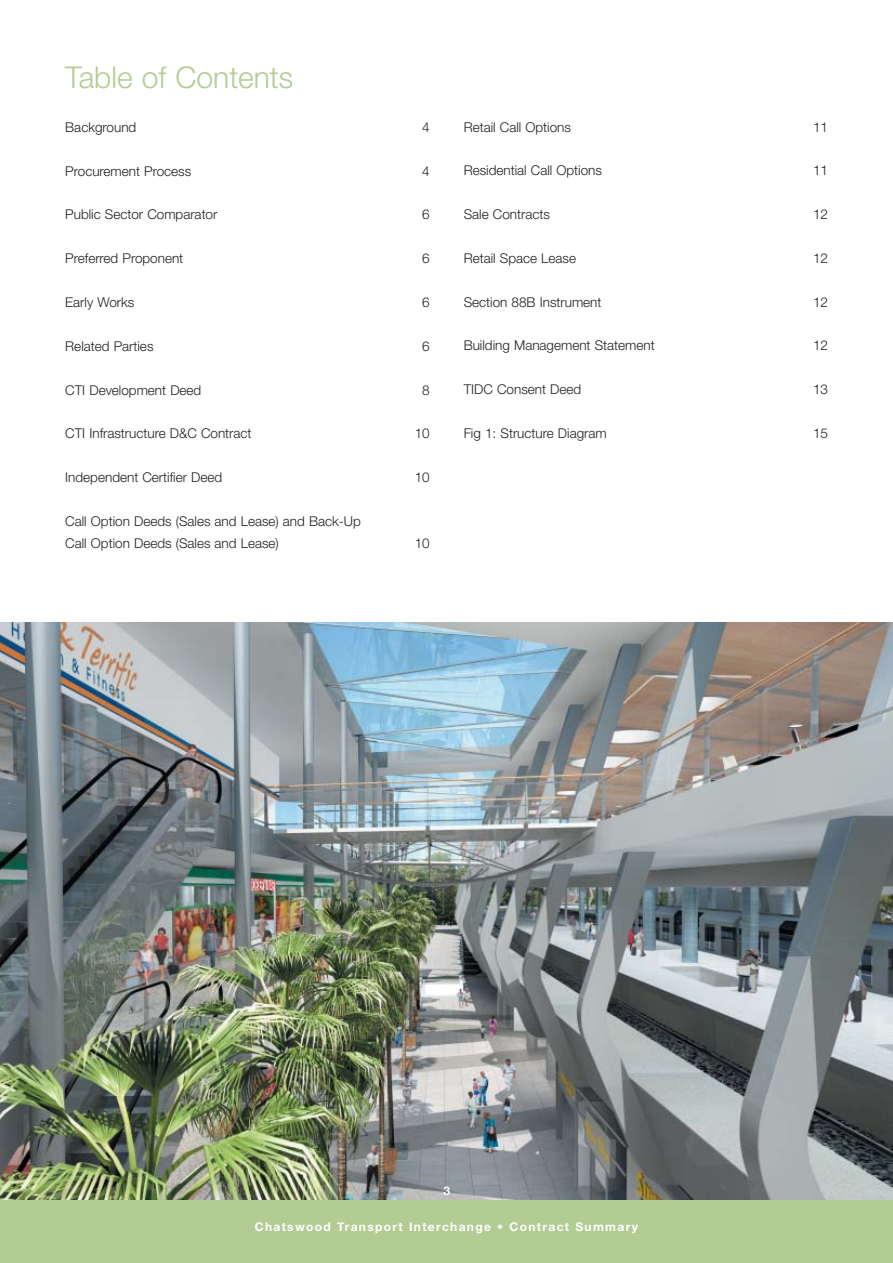
<style>
.page{position:relative;width:893px;height:1263px;background:#fff}
.page>*{position:absolute;margin:0;border:0;box-sizing:border-box;transform-origin:0 0}
.t1{font:300 30px "Helvetica Neue";color:#b3cc94}
.t2{font:300 13.5px/22.5px "Helvetica Neue";color:#231f1f}
.t3{font:700 12px "Helvetica Neue";letter-spacing:.11em;color:#fff}
</style>
<div class="page">
<img style="left:0;top:622px;width:892px;height:579px">
<div style="left:0;top:1201px;width:892px;height:62px;background:#b3cc94"></div>
<h1 class="t1" style="left:65px;top:67px;width:229px">Table of Contents</h1>
<p class="t2" style="left:65px;top:117px;width:73px">Background</p>
<p class="t2" style="left:422px;top:117px;width:9px">4</p>
<p class="t2" style="left:65px;top:161px;width:127px">Procurement Process</p>
<p class="t2" style="left:422px;top:161px;width:9px">4</p>
<p class="t2" style="left:65px;top:205px;width:154px">Public Sector Comparator</p>
<p class="t2" style="left:422px;top:205px;width:9px">6</p>
<p class="t2" style="left:65px;top:248px;width:119px">Preferred Proponent</p>
<p class="t2" style="left:422px;top:248px;width:9px">6</p>
<p class="t2" style="left:65px;top:292px;width:71px">Early Works</p>
<p class="t2" style="left:422px;top:292px;width:9px">6</p>
<p class="t2" style="left:65px;top:336px;width:90px">Related Parties</p>
<p class="t2" style="left:422px;top:336px;width:9px">6</p>
<p class="t2" style="left:65px;top:380px;width:137px">CTI Development Deed</p>
<p class="t2" style="left:422px;top:380px;width:9px">8</p>
<p class="t2" style="left:65px;top:423px;width:188px">CTI Infrastructure D&amp;C Contract</p>
<p class="t2" style="left:414px;top:423px;width:17px">10</p>
<p class="t2" style="left:65px;top:467px;width:158px">Independent Certifier Deed</p>
<p class="t2" style="left:414px;top:467px;width:17px">10</p>
<p class="t2" style="left:65px;top:511px;width:297px">Call Option Deeds (Sales and Lease) and Back-Up<br>Call Option Deeds (Sales and Lease)</p>
<p class="t2" style="left:414px;top:534px;width:17px">10</p>
<p class="t2" style="left:463px;top:117px;width:109px">Retail Call Options</p>
<p class="t2" style="left:813px;top:117px;width:17px">11</p>
<p class="t2" style="left:463px;top:161px;width:140px">Residential Call Options</p>
<p class="t2" style="left:813px;top:161px;width:17px">11</p>
<p class="t2" style="left:463px;top:204px;width:88px">Sale Contracts</p>
<p class="t2" style="left:813px;top:204px;width:17px">12</p>
<p class="t2" style="left:463px;top:248px;width:114px">Retail Space Lease</p>
<p class="t2" style="left:813px;top:248px;width:17px">12</p>
<p class="t2" style="left:463px;top:292px;width:139px">Section 88B Instrument</p>
<p class="t2" style="left:813px;top:292px;width:17px">12</p>
<p class="t2" style="left:463px;top:336px;width:192px">Building Management Statement</p>
<p class="t2" style="left:813px;top:336px;width:17px">12</p>
<p class="t2" style="left:463px;top:379px;width:119px">TIDC Consent Deed</p>
<p class="t2" style="left:813px;top:379px;width:17px">13</p>
<p class="t2" style="left:463px;top:423px;width:144px">Fig 1: Structure Diagram</p>
<p class="t2" style="left:813px;top:423px;width:17px">15</p>
<p class="t3" style="left:443px;top:1186px;width:8px">3</p>
<p class="t3" style="left:255px;top:1223px;width:384px">Chatswood Transport Interchange • Contract Summary</p>
</div>
